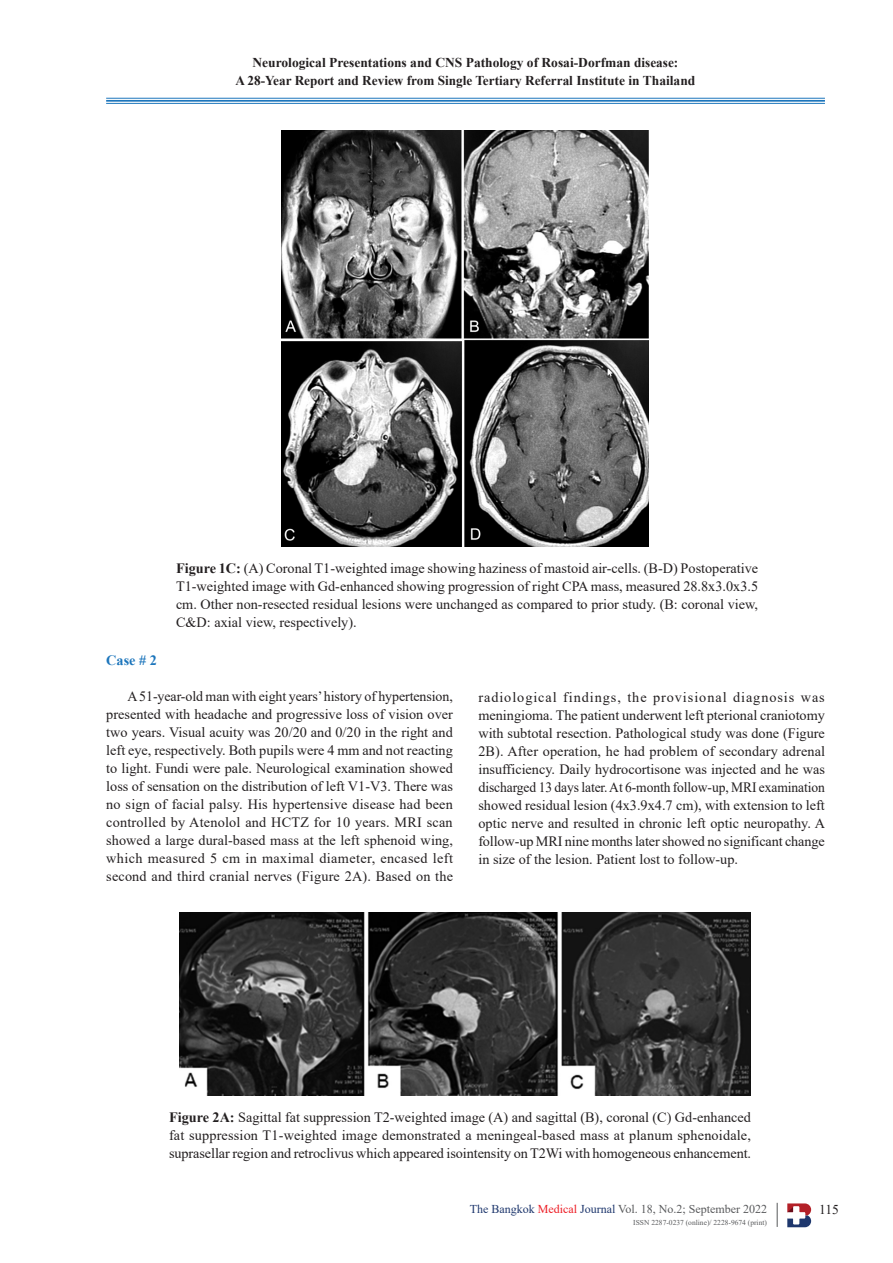
<style>
.page{position:relative;width:893px;height:1263px;background:#fff}
.page>*{position:absolute;margin:0;border:0;box-sizing:border-box;transform-origin:0 0}
.t1{font:14.25px/18px "Times New Roman";color:#231f20;text-align:justify}
.t2{font:700 14.25px "Times New Roman";color:#1d76bc}
.t3{font:700 13.5px/18px "Times New Roman";color:#231f20;text-align:center}
.t4{font:13.5px "Times New Roman";color:#231f20}
.t5{font:12px "Times New Roman";color:#58595b}
.t6{font:7.5px "Times New Roman";color:#58595b}
.s1{font-weight:700}
.s2{color:#1e376d}
.s3{color:#ed1c24}
</style>
<div class="page">
<hr style="left:106px;top:98px;width:719px;height:1px;background:#1d76bc">
<hr style="left:106px;top:100px;width:719px;height:2px;background:#1d76bc">
<hr style="left:106px;top:103px;width:719px;height:1px;background:#1d76bc">
<svg style="left:777px;top:1203px;width:1px;height:24px"></svg>
<svg style="left:787px;top:1203px;width:24px;height:24px"></svg>
<img style="left:282px;top:131px;width:367px;height:415px">
<img style="left:180px;top:912px;width:571px;height:183px">
<p class="t3" style="left:235px;top:53px;width:461px">Neurological Presentations and CNS Pathology of Rosai-Dorfman disease:<br>A 28-Year Report and Review from Single Tertiary Referral Institute in Thailand</p>
<p class="t1" style="left:176px;top:558px;width:584px"><span class="s1">Figure 1C:</span> (A) Coronal T1-weighted image showing haziness of mastoid air-cells. (B-D) Postoperative T1-weighted image with Gd-enhanced showing progression of right CPA mass, measured 28.8x3.0x3.5 cm. Other non-resected residual lesions were unchanged as compared to prior study. (B: coronal view, C&amp;D: axial view, respectively).</p>
<p class="t2" style="left:106px;top:650px;width:52px">Case # 2</p>
<p class="t1" style="left:106px;top:687px;width:348px;text-indent:21px">A 51-year-old man with eight years’ history of hypertension, presented with headache and progressive loss of vision over two years. Visual acuity was 20/20 and 0/20 in the right and left eye, respectively. Both pupils were 4 mm and not reacting to light. Fundi were pale. Neurological examination showed loss of sensation on the distribution of left V1-V3. There was no sign of facial palsy. His hypertensive disease had been controlled by Atenolol and HCTZ for 10 years. MRI scan showed a large dural-based mass at the left sphenoid wing, which measured 5 cm in maximal diameter, encased left second and third cranial nerves (Figure 2A). Based on the</p>
<p class="t1" style="left:478px;top:688px;width:348px">radiological findings, the provisional diagnosis was meningioma. The patient underwent left pterional craniotomy with subtotal resection. Pathological study was done (Figure 2B). After operation, he had problem of secondary adrenal insufficiency. Daily hydrocortisone was injected and he was discharged 13 days later. At 6-month follow-up, MRI examination showed residual lesion (4x3.9x4.7 cm), with extension to left optic nerve and resulted in chronic left optic neuropathy. A follow-up MRI nine months later showed no significant change in size of the lesion. Patient lost to follow-up.</p>
<p class="t1" style="left:169px;top:1108px;width:584px"><span class="s1">Figure 2A:</span> Sagittal fat suppression T2-weighted image (A) and sagittal (B), coronal (C) Gd-enhanced fat suppression T1-weighted image demonstrated a meningeal-based mass at planum sphenoidale, suprasellar region and retroclivus which appeared isointensity on T2Wi with homogeneous enhancement.</p>
<p class="t5" style="left:470px;top:1200px;width:299px"><span class="s2">The Bangkok</span> <span class="s3">Medical</span> <span class="s2">Journal</span> Vol. 18, No.2; September 2022</p>
<p class="t6" style="left:633px;top:1217px;width:135px">ISSN 2287-0237 (online)/ 2228-9674 (print)</p>
<p class="t4" style="left:819px;top:1200px;width:21px">115</p>
</div>
